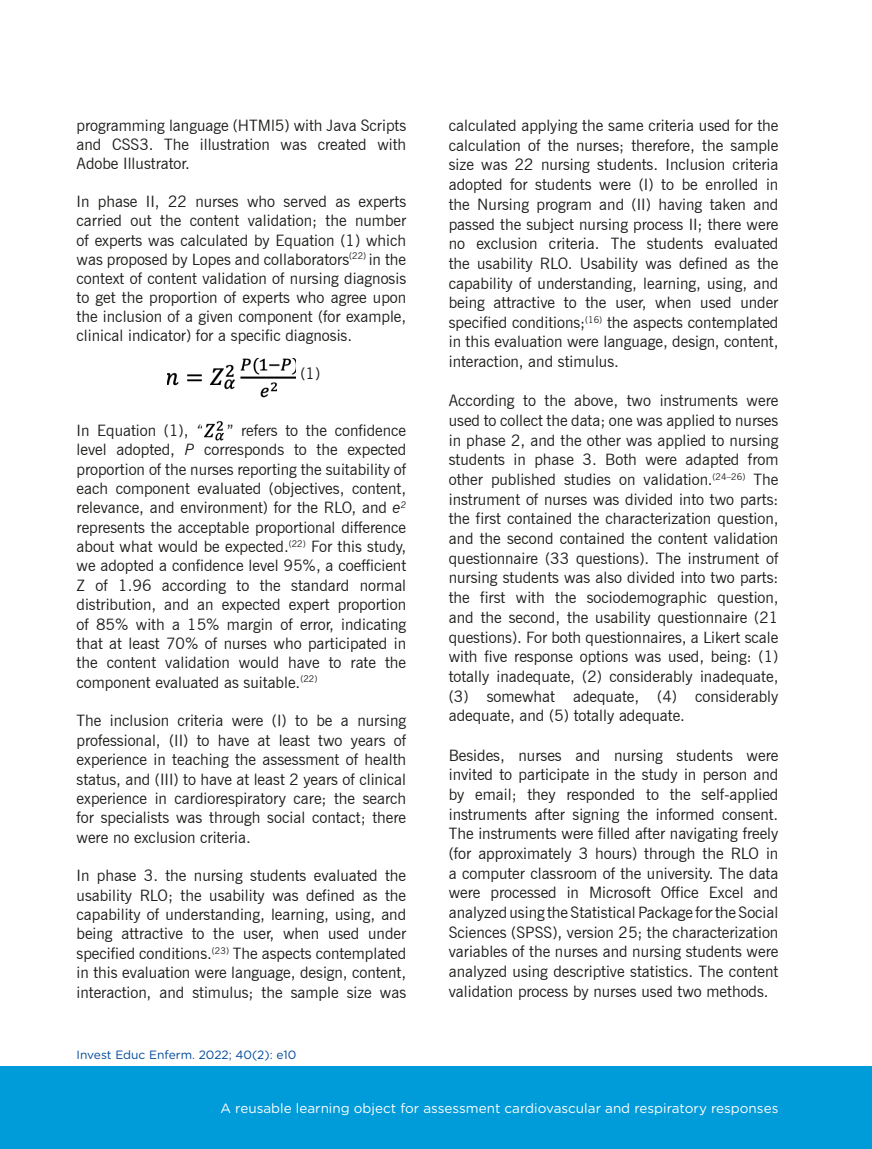
<style>
.page{position:relative;width:872px;height:1149px;background:#fff}
.page>*{position:absolute;margin:0;border:0;box-sizing:border-box;transform-origin:0 0}
.t1{font:15.75px/19.6px "News Gothic BT";color:#1d1d1b;text-align:justify}
.t2{font:13.5px "Gotham Rounded";color:#fff}
.t3{font:12px "Gotham Rounded";color:#00499a}
.s1{font-style:italic}
</style>
<div class="page">
<div style="left:0;top:1065px;width:871px;height:83px;background:#009bd9"></div>
<img style="left:167px;top:358px;width:129px;height:39px">
<img style="left:203px;top:421px;width:21px;height:20px">
<p class="t1" style="left:77px;top:116px;width:331px;line-height:19px">programming language (HTMl5) with Java Scripts and CSS3. The illustration was created with Adobe Illustrator.</p>
<p class="t1" style="left:77px;top:192px;width:331px;line-height:19px">In phase II, 22 nurses who served as experts carried out the content validation; the number of experts was calculated by Equation (1) which was proposed by Lopes and collaborators<sup>(22)</sup> in the context of content validation of nursing diagnosis to get the proportion of experts who agree upon the inclusion of a given component (for example, clinical indicator) for a specific diagnosis.</p>
<p class="t1" style="left:300px;top:363px;width:21px">(1)</p>
<p class="t1" style="left:77px;top:420px;width:128px">In Equation (1), <span class="s1">“</span></p>
<p class="t1" style="left:77px;top:420px;width:331px;text-indent:150px">” refers to the confidence level adopted, <span class="s1">P</span> corresponds to the expected proportion of the nurses reporting the suitability of each component evaluated (objectives, content, relevance, and environment) for the RLO, and <span class="s1">e</span><sup>2 </sup>represents the acceptable proportional difference about what would be expected.<sup>(22)</sup> For this study, we adopted a confidence level 95%, a coefficient Z of 1.96 according to the standard normal distribution, and an expected expert proportion of 85% with a 15% margin of error, indicating that at least 70% of nurses who participated in the content validation would have to rate the component evaluated as suitable.<sup>(22)</sup></p>
<p class="t1" style="left:77px;top:710px;width:331px">The inclusion criteria were (I) to be a nursing professional, (II) to have at least two years of experience in teaching the assessment of health status, and (III) to have at least 2 years of clinical experience in cardiorespiratory care; the search for specialists was through social contact; there were no exclusion criteria.</p>
<p class="t1" style="left:77px;top:865px;width:331px">In phase 3. the nursing students evaluated the usability RLO; the usability was defined as the capability of understanding, learning, using, and being attractive to the user, when used under specified conditions.<sup>(23)</sup> The aspects contemplated in this evaluation were language, design, content, interaction, and stimulus; the sample size was</p>
<p class="t3" style="left:77px;top:1046px;width:221px">Invest Educ Enferm. 2022; 40(2): e10</p>
<p class="t1" style="left:449px;top:116px;width:331px">calculated applying the same criteria used for the calculation of the nurses; therefore, the sample size was 22 nursing students. Inclusion criteria adopted for students were (I) to be enrolled in the Nursing program and (II) having taken and passed the subject nursing process II; there were no exclusion criteria. The students evaluated the usability RLO. Usability was defined as the capability of understanding, learning, using, and being attractive to the user, when used under specified conditions;<sup>(16)</sup> the aspects contemplated in this evaluation were language, design, content, interaction, and stimulus.</p>
<p class="t1" style="left:449px;top:391px;width:331px">According to the above, two instruments were used to collect the data; one was applied to nurses in phase 2, and the other was applied to nursing students in phase 3. Both were adapted from other published studies on validation.<sup>(24–26)</sup> The instrument of nurses was divided into two parts: the first contained the characterization question, and the second contained the content validation questionnaire (33 questions). The instrument of nursing students was also divided into two parts: the first with the sociodemographic question, and the second, the usability questionnaire (21 questions). For both questionnaires, a Likert scale with five response options was used, being: (1) totally inadequate, (2) considerably inadequate, (3) somewhat adequate, (4) considerably adequate, and (5) totally adequate.</p>
<p class="t1" style="left:449px;top:744px;width:331px">Besides, nurses and nursing students were invited to participate in the study in person and by email; they responded to the self-applied instruments after signing the informed consent.<br>The instruments were filled after navigating freely (for approximately 3 hours) through the RLO in a computer classroom of the university. The data were processed in Microsoft Office Excel and analyzed using the Statistical Package for the Social Sciences (SPSS), version 25; the characterization variables of the nurses and nursing students were analyzed using descriptive statistics. The content validation process by nurses used two methods.</p>
<p class="t2" style="left:221px;top:1098px;width:559px">A reusable learning object for assessment cardiovascular and respiratory responses</p>
</div>
